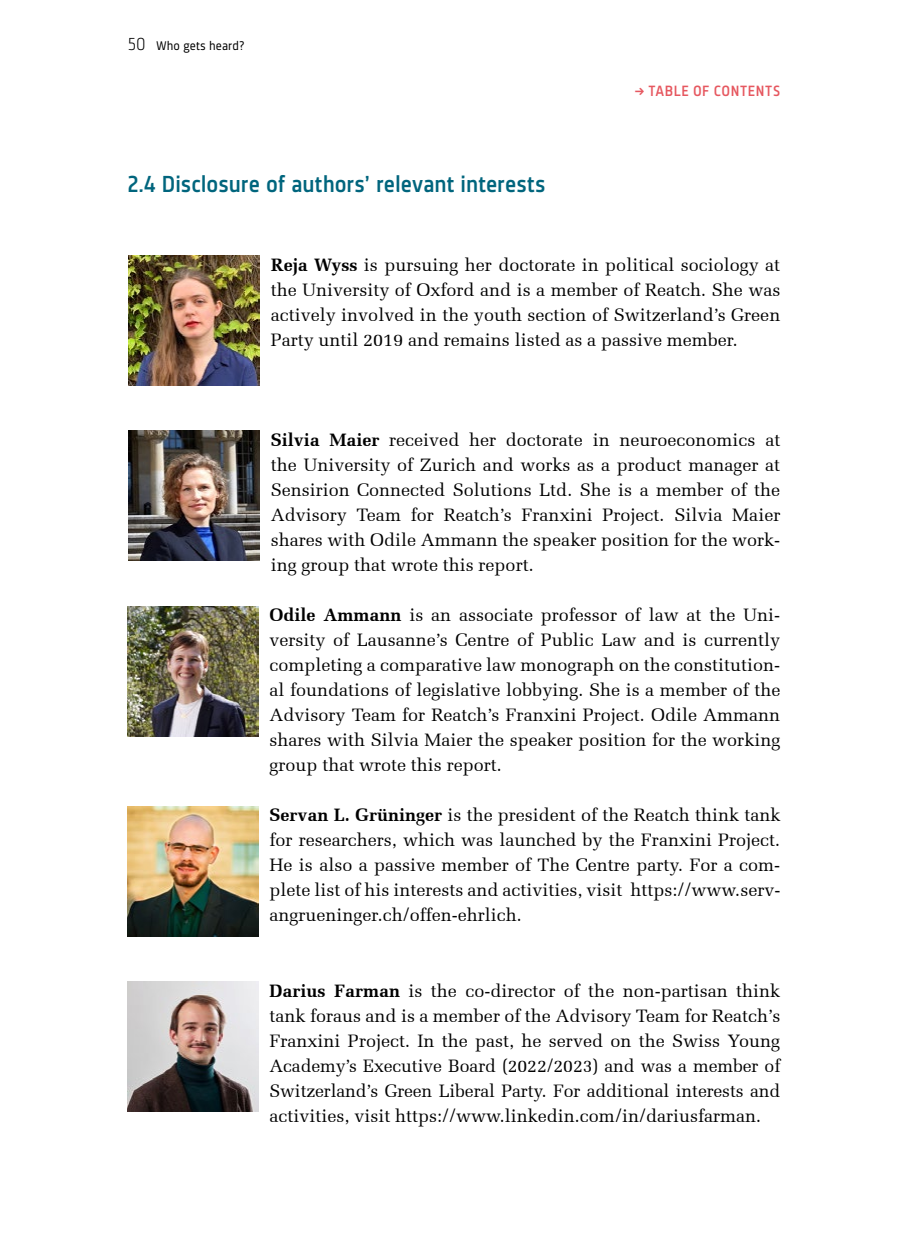
<style>
.page{position:relative;width:908px;height:1248px;background:#fff}
.page>*{position:absolute;margin:0;border:0;box-sizing:border-box;transform-origin:0 0}
.t1{font:500 24px "Sinews Sans Pro";color:#00657d}
.t2{font:18px/25px "Melior";color:#000;text-align:justify}
.t3{font:500 15.4px "Sinews Sans Pro";letter-spacing:.035em;color:#e65860}
.t4{font:13px "Sinews Sans Pro";letter-spacing:.005em;color:#000}
.s1{font-weight:300;font-size:18px}
.s2{font-weight:700}
</style>
<div class="page">
<img style="left:129px;top:255px;width:130px;height:131px">
<img style="left:129px;top:430px;width:130px;height:131px">
<img style="left:128px;top:606px;width:130px;height:130px">
<img style="left:128px;top:806px;width:130px;height:130px">
<img style="left:128px;top:981px;width:130px;height:130px">
<p class="t4" style="left:128px;top:38px;width:118px"><span class="s1">50</span> Who gets heard?</p>
<h1 class="t1" style="left:128px;top:171px;width:419px">2.4 Disclosure of authors’ relevant interests</h1>
<p class="t3" style="left:634px;top:82px;width:147px">→ TABLE OF CONTENTS</p>
<p class="t2" style="left:270px;top:252px;width:511px"><span class="s2">Reja Wyss</span> is pursuing her doctorate in political sociology at the University of Oxford and is a member of Reatch. She was actively involved in the youth section of Switzerland’s Green Party until 2019 and remains listed as a passive member.</p>
<p class="t2" style="left:270px;top:427px;width:511px"><span class="s2">Silvia Maier</span> received her doctorate in neuroeconomics at the University of Zurich and works as a product manager at Sensirion Connected Solutions Ltd. She is a member of the Advisory Team for Reatch’s Franxini Project. Silvia Maier shares with Odile Ammann the speaker position for the work&shy;ing group that wrote this report.</p>
<p class="t2" style="left:269px;top:602px;width:512px"><span class="s2">Odile Ammann</span> is an associate professor of law at the Uni&shy;versity of Lausanne’s Centre of Public Law and is currently completing a comparative law monograph on the constitution&shy;al foundations of legislative lobbying. She is a member of the Advisory Team for Reatch’s Franxini Project. Odile Ammann shares with Silvia Maier the speaker position for the working group that wrote this report.</p>
<p class="t2" style="left:269px;top:802px;width:512px"><span class="s2">Servan L. Grüninger</span> is the president of the Reatch think tank for researchers, which was launched by the Franxini Project.<br>He is also a passive member of The Centre party. For a com&shy;plete list of his interests and activities, visit https://www.serv&shy;angrueninger.ch/offen-ehrlich.</p>
<p class="t2" style="left:269px;top:977px;width:512px"><span class="s2">Darius Farman</span> is the co-director of the non-partisan think tank foraus and is a member of the Advisory Team for Reatch’s Franxini Project. In the past, he served on the Swiss Young Academy’s Executive Board (2022/2023) and was a member of Switzerland’s Green Liberal Party. For additional interests and activities, visit https://www.linkedin.com/in/dariusfarman.</p>
</div>
